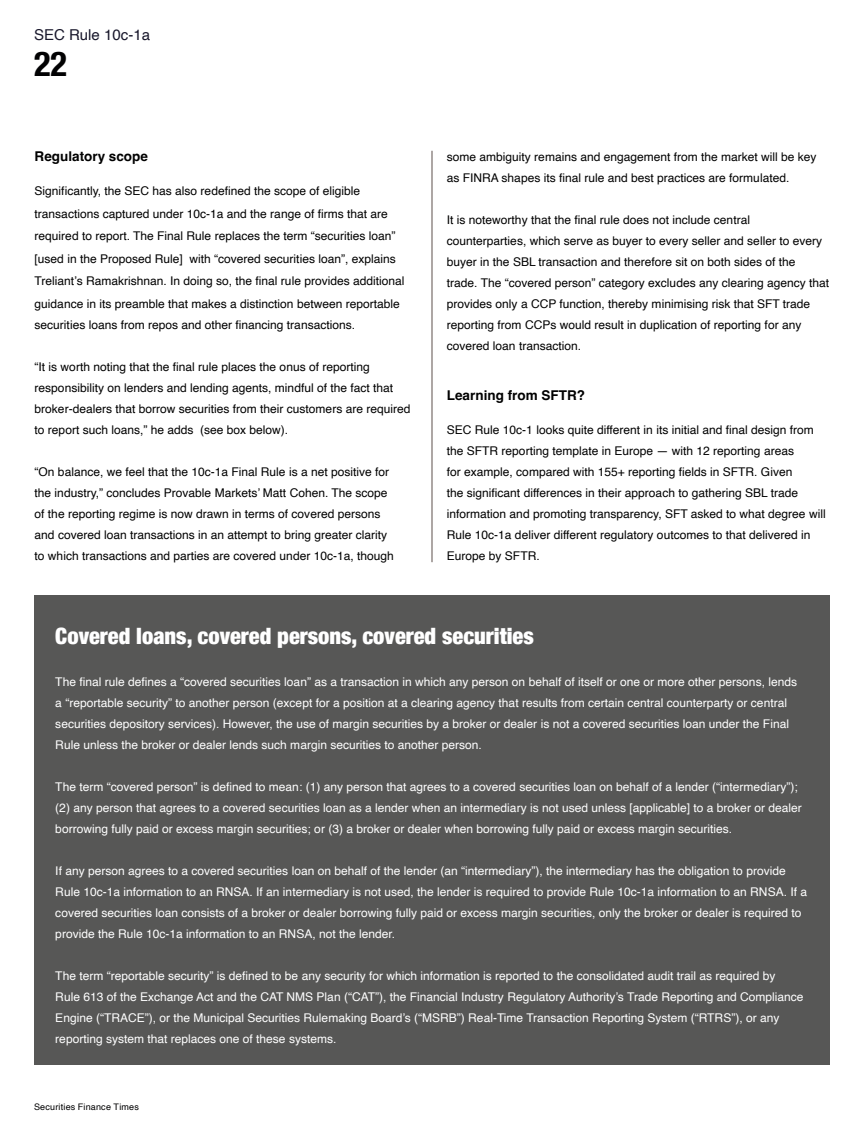
<style>
.page{position:relative;width:864px;height:1136px;background:#fff}
.page>*{position:absolute;margin:0;border:0;box-sizing:border-box;transform-origin:0 0}
.t1{font:700 condensed 34.5px "Helvetica Neue";color:#020203}
.t2{font:900 condensed 22.5px "Helvetica Neue";color:#fff}
.t3{font:15px "Helvetica";color:#19182c}
.t4{font:700 13.5px "Helvetica";color:#010000}
.t5{font:12px/21px "Helvetica";color:#010000}
.t6{font:12px/21px "Helvetica";color:#fff}
.t7{font:9px "Helvetica";letter-spacing:.02em;color:#020203}
</style>
<div class="page">
<hr style="left:431px;top:151px;width:1px;height:411px;background:#5d514d">
<div style="left:34px;top:595px;width:795px;height:469px;background:#575756"></div>
<p class="t3" style="left:34px;top:23px;width:117px">SEC Rule 10c-1a</p>
<h1 class="t1" style="left:34px;top:35px;width:35px">22</h1>
<p class="t4" style="left:35px;top:148px;width:115px">Regulatory scope</p>
<p class="t5" style="left:35px;top:180px;width:371px;line-height:22.5px">Significantly, the SEC has also redefined the scope of eligible transactions captured under 10c-1a and the range of firms that are required to report. The Final Rule replaces the term “securities loan” [used in the Proposed Rule] with “covered securities loan”, explains Treliant’s Ramakrishnan. In doing so, the final rule provides additional guidance in its preamble that makes a distinction between reportable</p>
<p class="t5" style="left:35px;top:314px;width:322px">securities loans from repos and other financing transactions.</p>
<p class="t5" style="left:35px;top:356px;width:377px">“It is worth noting that the final rule places the onus of reporting responsibility on lenders and lending agents, mindful of the fact that broker-dealers that borrow securities from their customers are required to report such loans,” he adds (see box below).</p>
<p class="t5" style="left:35px;top:461px;width:360px">“On balance, we feel that the 10c-1a Final Rule is a net positive for the industry,” concludes Provable Markets’ Matt Cohen. The scope of the reporting regime is now drawn in terms of covered persons and covered loan transactions in an attempt to bring greater clarity to which transactions and parties are covered under 10c-1a, though</p>
<p class="t5" style="left:446px;top:146px;width:371px">some ambiguity remains and engagement from the market will be key as FINRA shapes its final rule and best practices are formulated.</p>
<p class="t5" style="left:446px;top:209px;width:383px">It is noteworthy that the final rule does not include central counterparties, which serve as buyer to every seller and seller to every buyer in the SBL transaction and therefore sit on both sides of the trade. The “covered person” category excludes any clearing agency that provides only a CCP function, thereby minimising risk that SFT trade reporting from CCPs would result in duplication of reporting for any covered loan transaction.</p>
<p class="t4" style="left:446px;top:386px;width:140px">Learning from SFTR?</p>
<p class="t5" style="left:446px;top:419px;width:380px">SEC Rule 10c-1 looks quite different in its initial and final design from the SFTR reporting template in Europe — with 12 reporting areas<br>for example, compared with 155+ reporting fields in SFTR. Given<br>the significant differences in their approach to gathering SBL trade information and promoting transparency, SFT asked to what degree will Rule 10c-1a deliver different regulatory outcomes to that delivered in Europe by SFTR.</p>
<h2 class="t2" style="left:55px;top:617px;width:480px">Covered loans, covered persons, covered securities</h2>
<p class="t6" style="left:55px;top:671px;width:742px">The final rule defines a “covered securities loan” as a transaction in which any person on behalf of itself or one or more other persons, lends a “reportable security” to another person (except for a position at a clearing agency that results from certain central counterparty or central securities depository services). However, the use of margin securities by a broker or dealer is not a covered securities loan under the Final Rule unless the broker or dealer lends such margin securities to another person.</p>
<p class="t6" style="left:55px;top:776px;width:747px">The term “covered person” is defined to mean: (1) any person that agrees to a covered securities loan on behalf of a lender (“intermediary”); (2) any person that agrees to a covered securities loan as a lender when an intermediary is not used unless [applicable] to a broker or dealer borrowing fully paid or excess margin securities; or (3) a broker or dealer when borrowing fully paid or excess margin securities.</p>
<p class="t6" style="left:55px;top:860px;width:752px">If any person agrees to a covered securities loan on behalf of the lender (an “intermediary”), the intermediary has the obligation to provide Rule 10c-1a information to an RNSA. If an intermediary is not used, the lender is required to provide Rule 10c-1a information to an RNSA. If a covered securities loan consists of a broker or dealer borrowing fully paid or excess margin securities, only the broker or dealer is required to provide the Rule 10c-1a information to an RNSA, not the lender.</p>
<p class="t6" style="left:55px;top:965px;width:749px">The term “reportable security” is defined to be any security for which information is reported to the consolidated audit trail as required by<br>Rule 613 of the Exchange Act and the CAT NMS Plan (“CAT”), the Financial Industry Regulatory Authority’s Trade Reporting and Compliance Engine (“TRACE”), or the Municipal Securities Rulemaking Board’s (“MSRB”) Real-Time Transaction Reporting System (“RTRS”), or any reporting system that replaces one of these systems.</p>
<p class="t7" style="left:34px;top:1099px;width:106px">Securities Finance Times</p>
</div>
